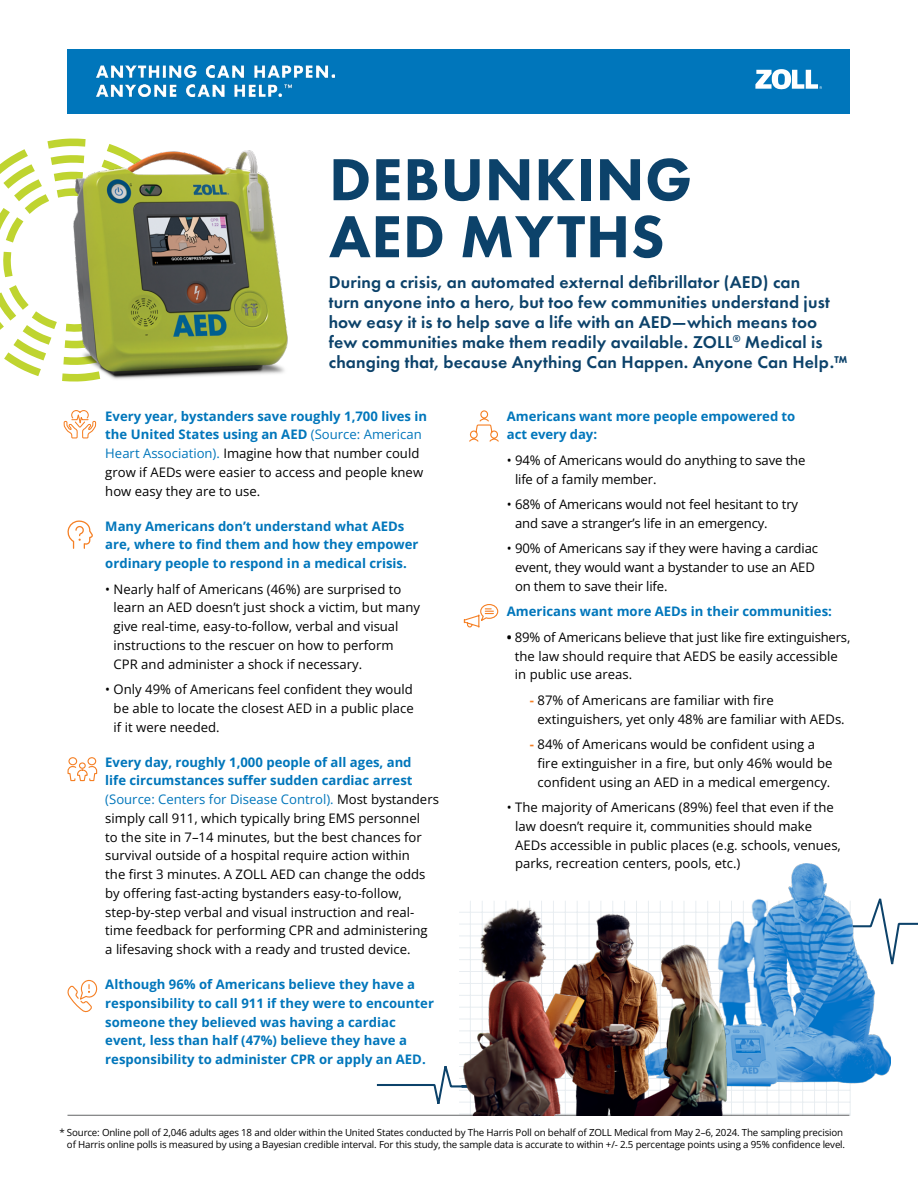
<style>
.page{position:relative;width:918px;height:1188px;background:#fff}
.page>*{position:absolute;margin:0;border:0;box-sizing:border-box;transform-origin:0 0}
.t1{font:800 61.5px/57px "Futura PT";letter-spacing:.01em;color:#0c426a}
.t2{font:600 17.7px/20px "Futura PT";letter-spacing:.01em;color:#0c426a}
.t3{font:13.2px/18.8px "Open Sans";color:#000}
.t4{font:700 13.2px/18.8px "Open Sans";color:#0076bb}
.t5{font:9.75px/11.7px "Open Sans";letter-spacing:-.015em;color:#000;text-align:right}
.s1{font-weight:700;color:#0076bb}
.s2{color:#0076bb}
.s3{font-weight:700}
.s4{font-weight:700;color:#f58025}
</style>
<div class="page">
<svg style="left:891px;top:922px;width:27px;height:43px"></svg>
<hr style="left:767px;top:901px;width:1px;height:214px;background:#0c426a">
<hr style="left:779px;top:901px;width:1px;height:214px;background:#0c426a">
<hr style="left:791px;top:901px;width:1px;height:214px;background:#0c426a">
<hr style="left:802px;top:901px;width:1px;height:214px;background:#0c426a">
<hr style="left:814px;top:901px;width:1px;height:214px;background:#0c426a">
<hr style="left:826px;top:901px;width:1px;height:214px;background:#0c426a">
<hr style="left:838px;top:901px;width:1px;height:214px;background:#0c426a">
<hr style="left:850px;top:901px;width:1px;height:214px;background:#0c426a">
<hr style="left:459px;top:1102px;width:391px;height:1px;background:#0c426a">
<hr style="left:459px;top:1114px;width:391px;height:1px;background:#0c426a">
<hr style="left:459px;top:1126px;width:391px;height:1px;background:#0c426a">
<svg style="left:67px;top:520px;width:26px;height:29px"></svg>
<svg style="left:67px;top:757px;width:31px;height:25px"></svg>
<svg style="left:67px;top:979px;width:31px;height:33px"></svg>
<svg style="left:63px;top:410px;width:34px;height:29px"></svg>
<hr style="left:68px;top:1115px;width:781px;height:1px;background:#636466">
<svg style="left:469px;top:410px;width:30px;height:32px"></svg>
<svg style="left:463px;top:604px;width:36px;height:24px"></svg>
<svg style="left:375px;top:1066px;width:169px;height:50px"></svg>
<img style="left:757px;top:863px;width:134px;height:233px">
<img style="left:450px;top:899px;width:307px;height:216px">
<div style="left:68px;top:49px;width:782px;height:65px;background:#0076bb"></div>
<svg style="left:755px;top:69px;width:67px;height:21px"></svg>
<img style="left:96px;top:65px;width:239px;height:32px">
<svg style="left:0;top:138px;width:86px;height:238px"></svg>
<img style="left:57px;top:141px;width:231px;height:241px">
<h1 class="t1" style="left:329px;top:150px;width:365px">DEBUNKING<br>AED MYTHS</h1>
<p class="t2" style="left:329px;top:272px;width:520px">During a crisis, an automated external defibrillator (AED) can<br>turn anyone into a hero, but too few communities understand just how easy it is to help save a life with an AED—which means too few communities make them readily available. ZOLL<sup>®</sup> Medical is changing that, because Anything Can Happen. Anyone Can Help.™</p>
<p class="t3" style="left:105px;top:406px;width:323px"><span class="s1">Every year, bystanders save roughly 1,700 lives in the United States using an AED</span> <span class="s2">(Source: American Heart Association).</span> Imagine how that number could grow if AEDs were easier to access and people knew how easy they are to use.</p>
<p class="t4" style="left:105px;top:516px;width:315px">Many Americans don’t understand what AEDs are, where to find them and how they empower ordinary people to respond in a medical crisis.</p>
<p class="t3" style="left:114px;top:579px;width:308px;text-indent:-8px">• Nearly half of Americans (46%) are surprised to learn an AED doesn’t just shock a victim, but many give real-time, easy-to-follow, verbal and visual instructions to the rescuer on how to perform CPR and administer a shock if necessary.</p>
<p class="t3" style="left:114px;top:680px;width:302px;text-align:justify;text-indent:-8px">• Only 49% of Americans feel confident they would be able to locate the closest AED in a public place if it were needed.</p>
<p class="t3" style="left:105px;top:752px;width:335px"><span class="s1">Every day, roughly 1,000 people of all ages, and<br>life circumstances suffer sudden cardiac arrest </span><span class="s2">(Source: Centers for Disease Control).</span> Most bystanders simply call 911, which typically bring EMS personnel<br>to the site in 7–14 minutes, but the best chances for survival outside of a hospital require action within<br>the first 3 minutes. A ZOLL AED can change the odds by offering fast-acting bystanders easy-to-follow, step-by-step verbal and visual instruction and real&shy;time feedback for performing CPR and administering<br>a lifesaving shock with a ready and trusted device.</p>
<p class="t4" style="left:105px;top:975px;width:330px">Although 96% of Americans believe they have a responsibility to call 911 if they were to encounter someone they believed was having a cardiac event, less than half (47%) believe they have a responsibility to administer CPR or apply an AED.</p>
<p class="t4" style="left:507px;top:406px;width:290px">Americans want more people empowered to act every day:</p>
<p class="t3" style="left:515px;top:450px;width:292px;text-indent:-8px">• 94% of Americans would do anything to save the life of a family member.</p>
<p class="t3" style="left:515px;top:495px;width:285px;text-indent:-8px">• 68% of Americans would not feel hesitant to try and save a stranger’s life in an emergency.</p>
<p class="t3" style="left:515px;top:539px;width:305px;text-indent:-8px">• 90% of Americans say if they were having a cardiac event, they would want a bystander to use an AED on them to save their life.</p>
<p class="t4" style="left:507px;top:602px;width:327px">Americans want more AEDs in their communities:</p>
<p class="t3" style="left:515px;top:627px;width:337px;text-indent:-8px"><span class="s3">•</span> 89% of Americans believe that just like fire extinguishers, the law should require that AEDS be easily accessible in public use areas.</p>
<p class="t3" style="left:538px;top:690px;width:309px;text-indent:-8px"><span class="s4">-</span> 87% of Americans are familiar with fire extinguishers, yet only 48% are familiar with AEDs.</p>
<p class="t3" style="left:538px;top:735px;width:296px;text-indent:-8px"><span class="s4">-</span> 84% of Americans would be confident using a fire extinguisher in a fire, but only 46% would be confident using an AED in a medical emergency.</p>
<p class="t3" style="left:515px;top:798px;width:327px;text-indent:-8px">• The majority of Americans (89%) feel that even if the law doesn’t require it, communities should make AEDs accessible in public places (e.g. schools, venues, parks, recreation centers, pools, etc.)</p>
<p class="t5" style="left:59px;top:1126px;width:787px">* Source: Online poll of 2,046 adults ages 18 and older within the United States conducted by The Harris Poll on behalf of ZOLL Medical from May 2–6, 2024. The sampling precision of Harris online polls is measured by using a Bayesian credible interval. For this study, the sample data is accurate to within +/- 2.5 percentage points using a 95% confidence level.</p>
</div>
